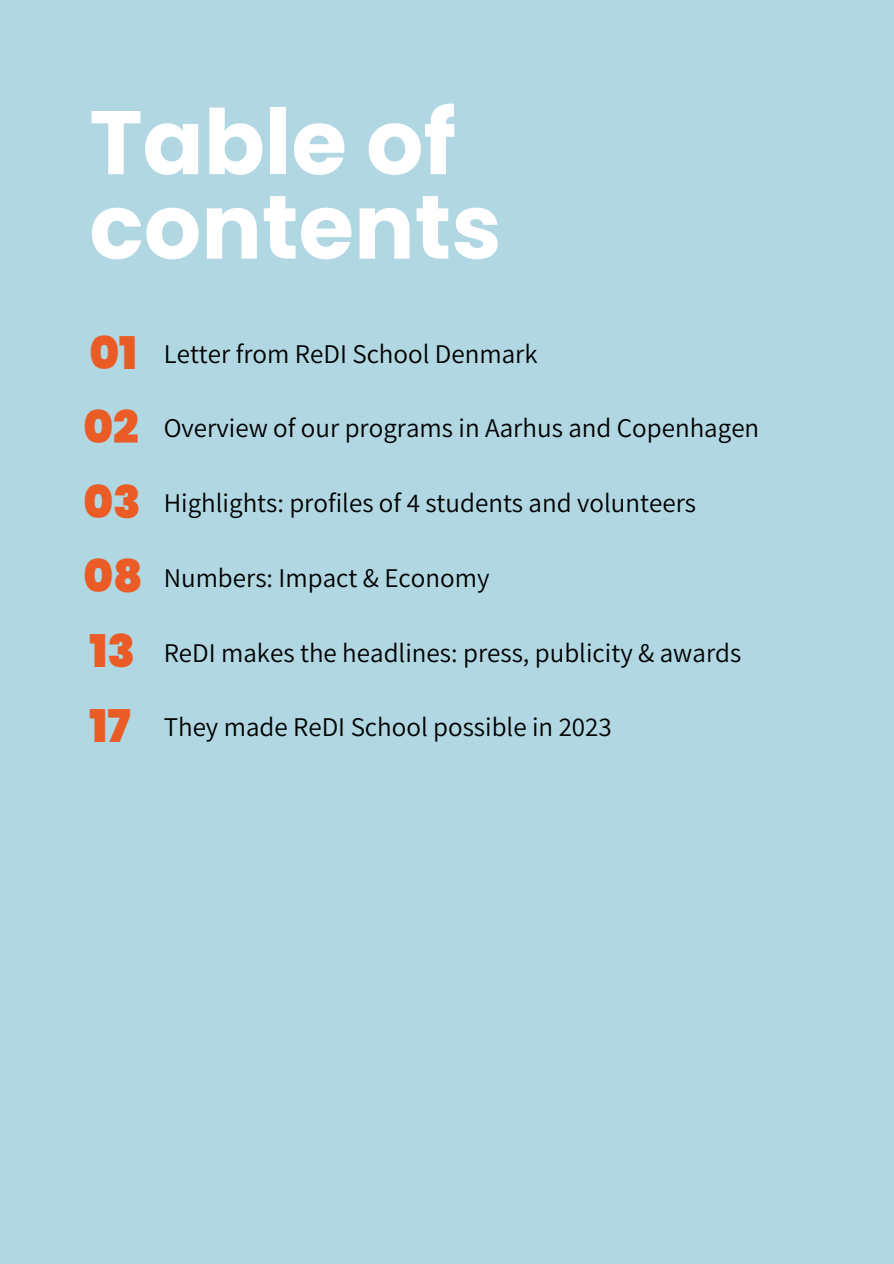
<style>
.page{position:relative;width:894px;height:1264px;background:#fff}
.page>*{position:absolute;margin:0;border:0;box-sizing:border-box;transform-origin:0 0}
.t1{font:700 90px/84.3px "Poppins";color:#fff}
.t2{font:900 45px "Poppins";color:#ea5b25}
.t3{font:27px "Assistant";color:#000}
</style>
<div class="page">
<div style="left:0;top:0;width:893px;height:1263px;background:#b0d7e2"></div>
<p class="t1" style="left:89px;top:100px;width:413px">Table of contents</p>
<p class="t2" style="left:89px;top:321px;width:49px">01</p>
<p class="t3" style="left:164px;top:337px;width:375px">Letter from ReDI School Denmark</p>
<p class="t2" style="left:83px;top:395px;width:57px">02</p>
<p class="t3" style="left:164px;top:411px;width:597px">Overview of our programs in Aarhus and Copenhagen</p>
<p class="t2" style="left:83px;top:470px;width:59px">03</p>
<p class="t3" style="left:164px;top:486px;width:533px">Highlights: profiles of 4 students and volunteers</p>
<p class="t2" style="left:83px;top:545px;width:61px">08</p>
<p class="t3" style="left:164px;top:561px;width:327px">Numbers: Impact &amp; Economy</p>
<p class="t2" style="left:89px;top:619px;width:47px">13</p>
<p class="t3" style="left:164px;top:636px;width:579px">ReDI makes the headlines: press, publicity &amp; awards</p>
<p class="t2" style="left:89px;top:694px;width:42px">17</p>
<p class="t3" style="left:164px;top:710px;width:449px">They made ReDI School possible in 2023</p>
</div>
